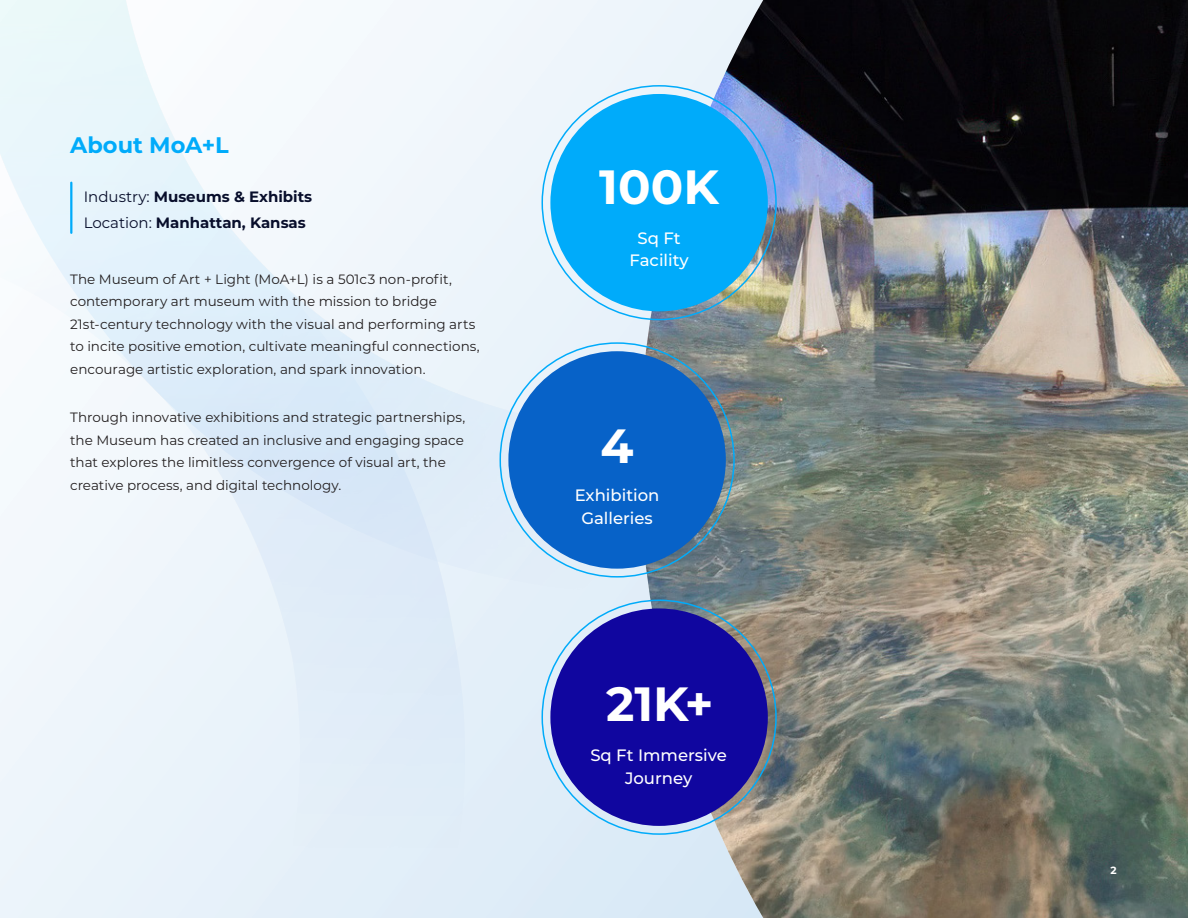
<style>
.page{position:relative;width:1188px;height:918px;background:#e3eff9}
.page>*{position:absolute;margin:0;border:0;box-sizing:border-box;transform-origin:0 0}
.t1{font:700 48px "Montserrat";color:#fff}
.t2{font:700 22.5px "Montserrat";color:#00abfa}
.t3{font:500 16.5px/22.5px "Montserrat";color:#fff;text-align:center}
.t4{font:700 15px "Montserrat";color:#080e2b}
.t5{font:13.5px/22.5px "Montserrat";color:#231f20}
.t6{font:700 10.5px "Montserrat";color:#fff}
.s1{font-weight:400}
</style>
<div class="page">
<img style="left:0;top:0;width:640px;height:841px">
<img style="left:640px;top:0;width:548px;height:918px">
<hr style="left:70px;top:183px;width:2px;height:50px;background:#00abfa">
<div style="left:550px;top:94px;width:218px;height:217px;background:#00abfa;border-radius:50%"></div>
<div style="left:550px;top:608px;width:218px;height:218px;background:#10069f;border-radius:50%"></div>
<div style="left:508px;top:351px;width:218px;height:218px;background:#0762c8;border-radius:50%"></div>
<p class="t2" style="left:70px;top:129px;width:160px">About MoA+L</p>
<p class="t4" style="left:84px;top:186px;width:230px"><span class="s1">Industry:</span> Museums &amp; Exhibits</p>
<p class="t4" style="left:84px;top:211px;width:224px"><span class="s1">Location:</span> Manhattan, Kansas</p>
<p class="t5" style="left:70px;top:267px;width:411px">The Museum of Art + Light (MoA+L) is a 501c3 non-profit, contemporary art museum with the mission to bridge 21st-century technology with the visual and performing arts to incite positive emotion, cultivate meaningful connections, encourage artistic exploration, and spark innovation.</p>
<p class="t5" style="left:70px;top:406px;width:397px">Through innovative exhibitions and strategic partnerships, the Museum has created an inclusive and engaging space that explores the limitless convergence of visual art, the creative process, and digital technology.</p>
<p class="t1" style="left:599px;top:152px;width:121px">100K</p>
<p class="t3" style="left:630px;top:226px;width:61px">Sq Ft<br>Facility</p>
<p class="t1" style="left:601px;top:411px;width:35px">4</p>
<p class="t3" style="left:575px;top:483px;width:86px">Exhibition<br>Galleries</p>
<p class="t1" style="left:606px;top:670px;width:109px">21K+</p>
<p class="t3" style="left:590px;top:744px;width:138px">Sq Ft Immersive<br>Journey</p>
<p class="t6" style="left:1111px;top:863px;width:8px">2</p>
</div>
